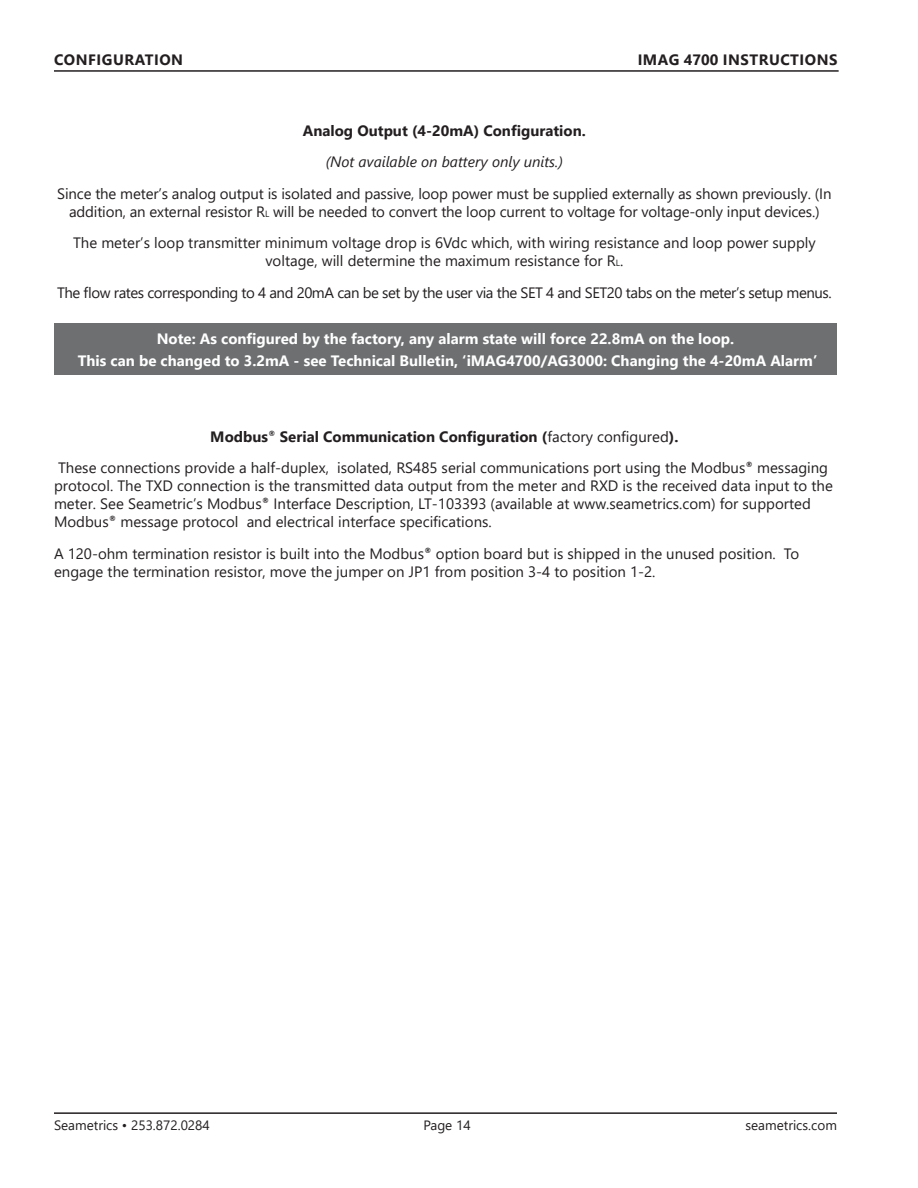
<style>
.page{position:relative;width:918px;height:1188px;background:#fff}
.page>*{position:absolute;margin:0;border:0;box-sizing:border-box;transform-origin:0 0}
.Main_Text{font:15px/18px "Segoe UI";color:#231f20;text-align:center}
.Main_Text-2{font:700 15px "Segoe UI";color:#fff}
.Main_Text-3{font:15px "Segoe UI";letter-spacing:-.03em;color:#231f20}
.Main_Text-4{font:700 15px "Segoe UI";color:#231f20}
.Main_Text-5{font:italic 15px "Segoe UI";color:#231f20}
.Main_Text-6{font:700 15px "Segoe UI";letter-spacing:.035em;color:#231f20}
.Page_Header_Left{font:700 15px "Segoe UI";letter-spacing:.035em;color:#231f20}
.t1{font:13.5px "Segoe UI";color:#231f20}
.s1{font-size:9px}
.s2{font-weight:400}
</style>
<div class="page">
<hr style="left:54px;top:70px;width:785px;height:2px;background:#231f20">
<hr style="left:54px;top:1112px;width:783px;height:2px;background:#231f20">
<div style="left:54px;top:324px;width:783px;height:51px;background:#6d6f71"></div>
<p class="Page_Header_Left" style="left:54px;top:45px;width:130px">CONFIGURATION</p>
<p class="Main_Text-6" style="left:638px;top:45px;width:201px">IMAG 4700 INSTRUCTIONS</p>
<p class="Main_Text-4" style="left:303px;top:116px;width:285px">Analog Output (4-20mA) Configuration.</p>
<p class="Main_Text-5" style="left:326px;top:148px;width:239px">(Not available on battery only units.)</p>
<p class="Main_Text" style="left:57px;top:183px;width:776px">Since the meter’s analog output is isolated and passive, loop power must be supplied externally as shown previously. (In addition, an external resistor R<span class="s1">L</span> will be needed to convert the loop current to voltage for voltage-only input devices.)</p>
<p class="Main_Text" style="left:73px;top:233px;width:744px">The meter’s loop transmitter minimum voltage drop is 6Vdc which, with wiring resistance and loop power supply voltage, will determine the maximum resistance for R<span class="s1">L</span>.</p>
<p class="Main_Text-3" style="left:57px;top:278px;width:776px">The flow rates corresponding to 4 and 20mA can be set by the user via the SET 4 and SET20 tabs on the meter’s setup menus.</p>
<p class="Main_Text-2" style="left:157px;top:324px;width:579px">Note: As configured by the factory, any alarm state will force 22.8mA on the loop.</p>
<p class="Main_Text-2" style="left:78px;top:347px;width:741px">This can be changed to 3.2mA - see Technical Bulletin, ‘iMAG4700/AG3000: Changing the 4-20mA Alarm’</p>
<p class="Main_Text-4" style="left:210px;top:422px;width:470px">Modbus<sup>®</sup> Serial Communication Configuration (<span class="s2">factory configured</span>).</p>
<p class="Main_Text" style="left:54px;top:458px;width:780px;text-align:left">These connections provide a half-duplex, isolated, RS485 serial communications port using the Modbus<sup>®</sup> messaging protocol. The TXD connection is the transmitted data output from the meter and RXD is the received data input to the meter. See Seametric’s Modbus<sup>®</sup> Interface Description, LT-103393 (available at www.seametrics.com) for supported Modbus<sup>®</sup> message protocol and electrical interface specifications.</p>
<p class="Main_Text" style="left:54px;top:543px;width:747px;text-align:left">A 120-ohm termination resistor is built into the Modbus<sup>®</sup> option board but is shipped in the unused position. To engage the termination resistor, move the jumper on JP1 from position 3-4 to position 1-2.</p>
<p class="t1" style="left:54px;top:1113px;width:157px">Seametrics • 253.872.0284</p>
<p class="t1" style="left:423px;top:1113px;width:49px">Page 14</p>
<p class="t1" style="left:745px;top:1113px;width:93px">seametrics.com</p>
</div>
